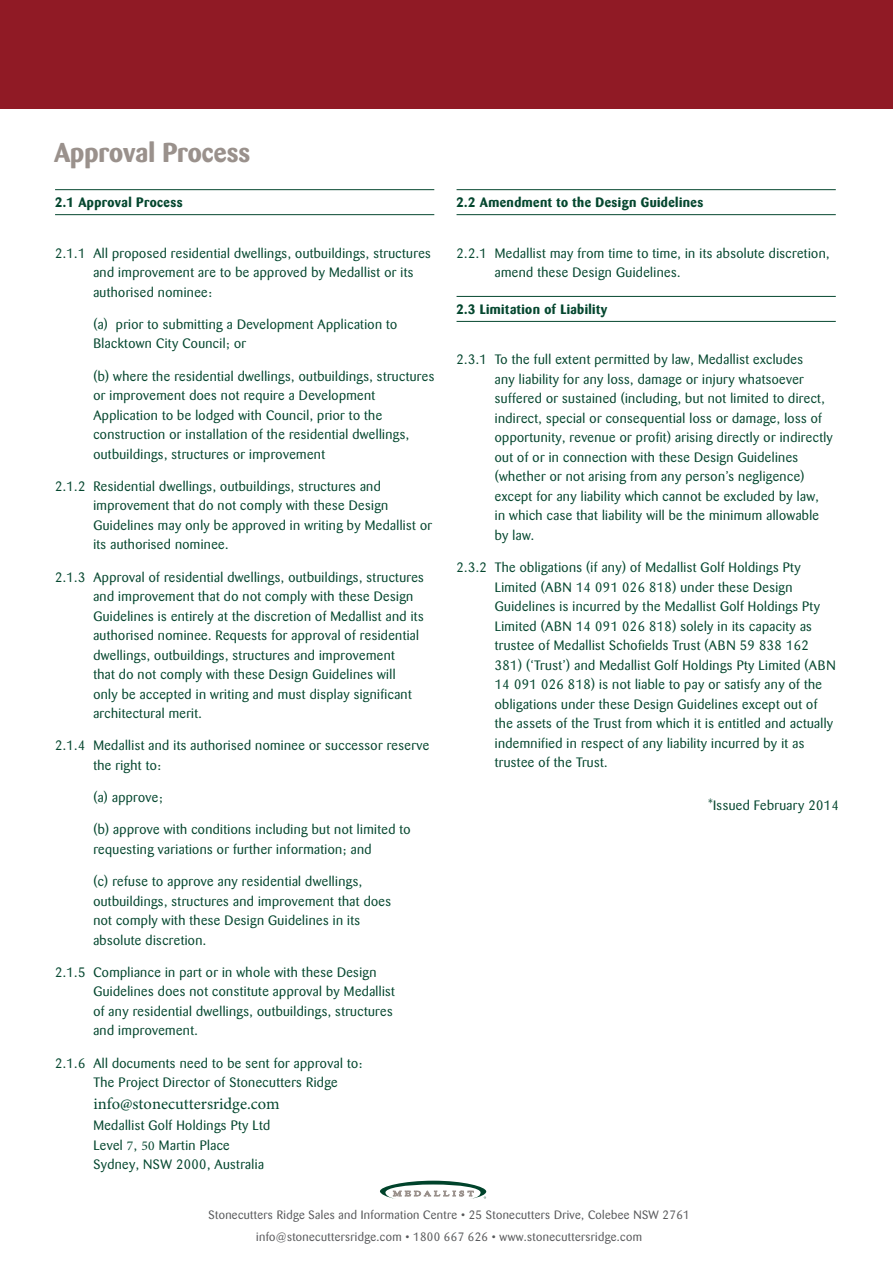
<style>
.page{position:relative;width:893px;height:1263px;background:#fff}
.page>*{position:absolute;margin:0;border:0;box-sizing:border-box;transform-origin:0 0}
.t1{font:700 27px "Barmeno";color:#9a918c}
.t2{font:16.5px "Minion Pro";color:#05472f}
.t3{font:13.5px/19.5px "Barmeno";letter-spacing:.03em;color:#05472f}
.t4{font:700 13.5px "Barmeno";letter-spacing:.03em;color:#05472f}
.t5{font:12px/22px "Barmeno";letter-spacing:.03em;color:#58595b;text-align:center}
.s1{font-family:"Minion Pro"}
</style>
<div class="page">
<hr style="left:55px;top:189px;width:379px;height:1px;background:#05472f">
<hr style="left:55px;top:214px;width:379px;height:1px;background:#05472f">
<hr style="left:457px;top:189px;width:379px;height:1px;background:#05472f">
<hr style="left:457px;top:214px;width:379px;height:1px;background:#05472f">
<hr style="left:457px;top:296px;width:379px;height:1px;background:#05472f">
<hr style="left:457px;top:321px;width:379px;height:1px;background:#05472f">
<svg style="left:380px;top:1181px;width:106px;height:18px"></svg>
<div style="left:0;top:0;width:893px;height:108px;background:#901a25"></div>
<h1 class="t1" style="left:54px;top:136px;width:198px">Approval Process</h1>
<p class="t4" style="left:55px;top:194px;width:129px">2.1 Approval Process</p>
<p class="t3" style="left:93px;top:243px;width:339px;text-indent:-38px">2.1.1 All proposed residential dwellings, outbuildings, structures and improvement are to be approved by Medallist or its authorised nominee:</p>
<p class="t3" style="left:93px;top:315px;width:305px">(a) prior to submitting a Development Application to<br>Blacktown City Council; or</p>
<p class="t3" style="left:93px;top:366px;width:342px">(b) where the residential dwellings, outbuildings, structures or improvement does not require a Development Application to be lodged with Council, prior to the construction or installation of the residential dwellings, outbuildings, structures or improvement</p>
<p class="t3" style="left:93px;top:477px;width:340px;text-indent:-38px">2.1.2 Residential dwellings, outbuildings, structures and improvement that do not comply with these Design Guidelines may only be approved in writing by Medallist or its authorised nominee.</p>
<p class="t3" style="left:93px;top:567px;width:332px;text-indent:-38px">2.1.3 Approval of residential dwellings, outbuildings, structures and improvement that do not comply with these Design Guidelines is entirely at the discretion of Medallist and its authorised nominee. Requests for approval of residential dwellings, outbuildings, structures and improvement<br>that do not comply with these Design Guidelines will<br>only be accepted in writing and must display significant architectural merit.</p>
<p class="t3" style="left:93px;top:736px;width:337px;text-indent:-38px">2.1.4 Medallist and its authorised nominee or successor reserve the right to:</p>
<p class="t3" style="left:93px;top:788px;width:71px">(a) approve;</p>
<p class="t3" style="left:93px;top:820px;width:319px">(b) approve with conditions including but not limited to requesting variations or further information; and</p>
<p class="t3" style="left:93px;top:872px;width:299px">(c) refuse to approve any residential dwellings, outbuildings, structures and improvement that does not comply with these Design Guidelines in its absolute discretion.</p>
<p class="t3" style="left:93px;top:962px;width:303px;text-indent:-38px">2.1.5 Compliance in part or in whole with these Design Guidelines does not constitute approval by Medallist of any residential dwellings, outbuildings, structures and improvement.</p>
<p class="t3" style="left:93px;top:1053px;width:271px;text-indent:-38px">2.1.6 All documents need to be sent for approval to:<br>The Project Director of Stonecutters Ridge</p>
<p class="t2" style="left:93px;top:1093px;width:188px">info@stonecuttersridge.com</p>
<p class="t3" style="left:93px;top:1116px;width:178px">Medallist Golf Holdings Pty Ltd<br>Level <span class="s1">7</span>, <span class="s1">50</span> Martin Place<br>Sydney, NSW 2000, Australia</p>
<p class="t4" style="left:457px;top:194px;width:248px">2.2 Amendment to the Design Guidelines</p>
<p class="t3" style="left:495px;top:243px;width:336px;text-indent:-38px">2.2.1 Medallist may from time to time, in its absolute discretion, amend these Design Guidelines.</p>
<p class="t4" style="left:457px;top:301px;width:152px">2.3 Limitation of Liability</p>
<p class="t3" style="left:495px;top:350px;width:339px;text-indent:-38px">2.3.1 To the full extent permitted by law, Medallist excludes<br>any liability for any loss, damage or injury whatsoever suffered or sustained (including, but not limited to direct, indirect, special or consequential loss or damage, loss of opportunity, revenue or profit) arising directly or indirectly out of or in connection with these Design Guidelines (whether or not arising from any person’s negligence) except for any liability which cannot be excluded by law,<br>in which case that liability will be the minimum allowable by law.</p>
<p class="t3" style="left:495px;top:558px;width:342px;text-indent:-38px">2.3.2 The obligations (if any) of Medallist Golf Holdings Pty Limited (ABN 14 091 026 818) under these Design Guidelines is incurred by the Medallist Golf Holdings Pty Limited (ABN 14 091 026 818) solely in its capacity as trustee of Medallist Schofields Trust (ABN 59 838 162<br>381) (‘Trust’) and Medallist Golf Holdings Pty Limited (ABN 14 091 026 818) is not liable to pay or satisfy any of the obligations under these Design Guidelines except out of the assets of the Trust from which it is entitled and actually indemnified in respect of any liability incurred by it as trustee of the Trust.</p>
<p class="t3" style="left:708px;top:795px;width:132px">*Issued February 2014</p>
<p class="t5" style="left:208px;top:1204px;width:483px">Stonecutters Ridge Sales and Information Centre • 25 Stonecutters Drive, Colebee NSW 2761 info@stonecuttersridge.com • 1800 667 626 • www.stonecuttersridge.com</p>
</div>
